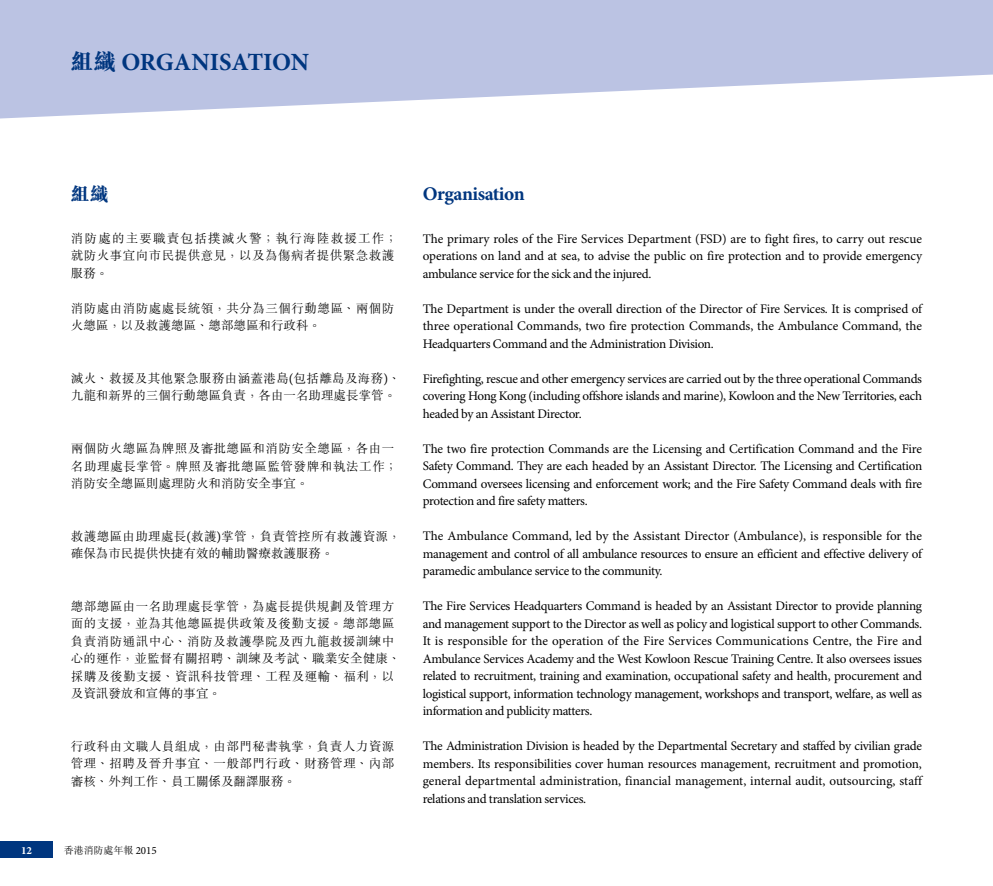
<style>
.page{position:relative;width:993px;height:886px;background:#fff}
.page>*{position:absolute;margin:0;border:0;box-sizing:border-box;transform-origin:0 0}
.t1{font:700 24.75px "Minion Pro";color:#00367f}
.t2{font:700 19.38px "Minion Pro";letter-spacing:-.025em;color:#00367f}
.t3{font:800 18.75px "M Sung HK";color:#00367f}
.t4{font:13.12px/17.5px "Minion Pro";letter-spacing:-.025em;color:#000;text-align:justify}
.t5{font:300 12.5px/17.5px "M Sung HK";letter-spacing:.035em;color:#000}
.t6{font:300 12.5px/17.5px "M Sung HK";color:#000}
.t7{font:300 12.5px/17.5px "M Sung HK";letter-spacing:.015em;color:#000}
.t8{font:700 11px "Minion Pro";color:#fff}
.t9{font:300 10px "M Sung HK";letter-spacing:-.01em;color:#000}
.s1{font-family:"M Sung HK";font-weight:800;font-size:22.5px}
.s2{font-family:"Minion Pro";font-weight:400;font-size:13.75px}
.s3{font-family:"Minion Pro";font-weight:400;font-size:11px}
</style>
<div class="page">
<div style="left:0;top:841px;width:53px;height:17px;background:#00367f"></div>
<svg style="left:0;top:0;width:992px;height:119px;fill:#bbc3e3"></svg>
<h1 class="t1" style="left:71px;top:47px;width:240px"><span class="s1">組織</span> ORGANISATION</h1>
<h3 class="t3" style="left:71px;top:185px;width:39px">組織</h3>
<p class="t5" style="left:71px;top:229px;width:328px">消防處的主要職責包括撲滅火警；執行海陸救援工作；就防火事宜向市民提供意見，以及為傷病者提供緊急救護服務。</p>
<p class="t5" style="left:71px;top:299px;width:325px">消防處由消防處處長統領，共分為三個行動總區、兩個防火總區，以及救護總區、總部總區和行政科。</p>
<p class="t6" style="left:71px;top:369px;width:331px">滅火、救援及其他緊急服務由涵蓋港島<span class="s2">(</span>包括離島及海務<span class="s2">)</span>、九龍和新界的三個行動總區負責，各由一名助理處長掌管。</p>
<p class="t5" style="left:71px;top:439px;width:328px">兩個防火總區為牌照及審批總區和消防安全總區，各由一名助理處長掌管。牌照及審批總區監管發牌和執法工作；消防安全總區則處理防火和消防安全事宜。</p>
<p class="t7" style="left:71px;top:526px;width:331px">救護總區由助理處長<span class="s2">(</span>救護<span class="s2">)</span>掌管，負責管控所有救護資源，確保為市民提供快捷有效的輔助醫療救護服務。</p>
<p class="t5" style="left:71px;top:596px;width:331px">總部總區由一名助理處長掌管，為處長提供規劃及管理方面的支援，並為其他總區提供政策及後勤支援。總部總區負責消防通訊中心、消防及救護學院及西九龍救援訓練中心的運作，並監督有關招聘、訓練及考試、職業安全健康、採購及後勤支援、資訊科技管理、工程及運輸、福利，以及資訊發放和宣傳的事宜。</p>
<p class="t5" style="left:71px;top:736px;width:325px;text-align:justify">行政科由文職人員組成，由部門秘書執掌，負責人力資源管理、招聘及晉升事宜、一般部門行政、財務管理、內部審核、外判工作、員工關係及翻譯服務。</p>
<p class="t8" style="left:21px;top:843px;width:12px">12</p>
<p class="t9" style="left:64px;top:843px;width:94px">香港消防處年報 <span class="s3">2015</span></p>
<h2 class="t2" style="left:422px;top:182px;width:103px">Organisation</h2>
<p class="t4" style="left:422px;top:230px;width:500px">The primary roles of the Fire Services Department (FSD) are to fight fires, to carry out rescue operations on land and at sea, to advise the public on fire protection and to provide emergency ambulance service for the sick and the injured.</p>
<p class="t4" style="left:422px;top:300px;width:500px">The Department is under the overall direction of the Director of Fire Services. It is comprised of three operational Commands, two fire protection Commands, the Ambulance Command, the Headquarters Command and the Administration Division.</p>
<p class="t4" style="left:422px;top:370px;width:500px">Firefighting, rescue and other emergency services are carried out by the three operational Commands covering Hong Kong (including offshore islands and marine), Kowloon and the New Territories, each headed by an Assistant Director.</p>
<p class="t4" style="left:422px;top:440px;width:501px">The two fire protection Commands are the Licensing and Certification Command and the Fire Safety Command. They are each headed by an Assistant Director. The Licensing and Certification Command oversees licensing and enforcement work; and the Fire Safety Command deals with fire protection and fire safety matters.</p>
<p class="t4" style="left:422px;top:528px;width:500px">The Ambulance Command, led by the Assistant Director (Ambulance), is responsible for the management and control of all ambulance resources to ensure an efficient and effective delivery of paramedic ambulance service to the community.</p>
<p class="t4" style="left:422px;top:598px;width:500px">The Fire Services Headquarters Command is headed by an Assistant Director to provide planning and management support to the Director as well as policy and logistical support to other Commands.<br>It is responsible for the operation of the Fire Services Communications Centre, the Fire and Ambulance Services Academy and the West Kowloon Rescue Training Centre. It also oversees issues related to recruitment, training and examination, occupational safety and health, procurement and logistical support, information technology management, workshops and transport, welfare, as well as information and publicity matters.</p>
<p class="t4" style="left:422px;top:738px;width:500px">The Administration Division is headed by the Departmental Secretary and staffed by civilian grade members. Its responsibilities cover human resources management, recruitment and promotion, general departmental administration, financial management, internal audit, outsourcing, staff relations and translation services.</p>
</div>
